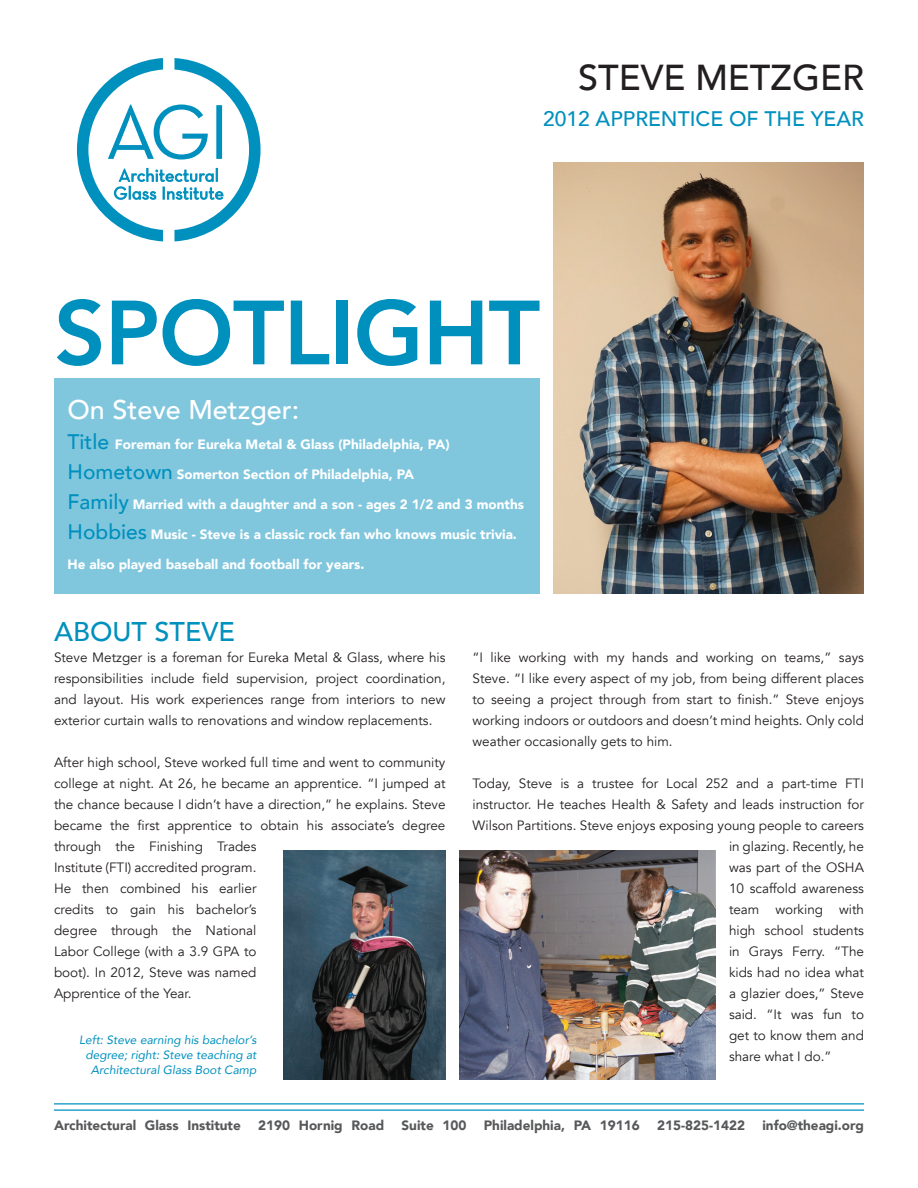
<style>
.page{position:relative;width:918px;height:1188px;background:#fff}
.page>*{position:absolute;margin:0;border:0;box-sizing:border-box;transform-origin:0 0}
.t1{font:800 90px "Avenir";letter-spacing:-.01em;color:#0090be}
.t2{font:500 36px "Avenir";color:#231f20}
.t3{font:500 27px "Avenir";color:#fff}
.t4{font:500 27px "Avenir";color:#0090be}
.t5{font:500 21px "Avenir";color:#0090be}
.t6{font:13.5px/21px "Avenir";color:#231f20;text-align:justify}
.t7{font:900 13.5px "Avenir";color:#fff}
.t8{font:900 13.5px "Avenir";color:#57585a}
.t9{font:italic 12px/15px "Avenir";color:#0090be;text-align:right}
.s1{font-weight:500;font-size:21px;color:#0090be}
</style>
<div class="page">
<hr style="left:54px;top:1103px;width:810px;height:2px;background:#0090be">
<hr style="left:54px;top:1109px;width:810px;height:2px;background:#0090be">
<svg style="left:77px;top:58px;width:184px;height:184px"></svg>
<div style="left:54px;top:378px;width:486px;height:216px;background:#80c7de"></div>
<img style="left:554px;top:162px;width:310px;height:432px">
<img style="left:459px;top:850px;width:257px;height:230px">
<img style="left:284px;top:850px;width:162px;height:230px">
<p class="t2" style="left:578px;top:46px;width:287px">STEVE METZGER</p>
<p class="t5" style="left:543px;top:101px;width:322px">2012 APPRENTICE OF THE YEAR</p>
<h1 class="t1" style="left:54px;top:263px;width:488px">SPOTLIGHT</h1>
<p class="t3" style="left:68px;top:386px;width:233px">On Steve Metzger:</p>
<p class="t7" style="left:68px;top:432px;width:384px"><span class="s1">Title</span> Foreman for Eureka Metal &amp; Glass (Philadelphia, PA)</p>
<p class="t7" style="left:68px;top:462px;width:348px"><span class="s1">Hometown</span> Somerton Section of Philadelphia, PA</p>
<p class="t7" style="left:68px;top:492px;width:458px"><span class="s1">Family</span> Married with a daughter and a son - ages 2 1/2 and 3 months</p>
<p class="t7" style="left:68px;top:522px;width:451px"><span class="s1">Hobbies</span> Music - Steve is a classic rock fan who knows music trivia.</p>
<p class="t7" style="left:68px;top:552px;width:298px">He also played baseball and football for years.</p>
<p class="t4" style="left:54px;top:608px;width:183px">ABOUT STEVE</p>
<p class="t6" style="left:54px;top:647px;width:393px">Steve Metzger is a foreman for Eureka Metal &amp; Glass, where his responsibilities include field supervision, project coordination, and layout. His work experiences range from interiors to new exterior curtain walls to renovations and window replacements.</p>
<p class="t6" style="left:54px;top:752px;width:393px;text-align:left">After high school, Steve worked full time and went to community college at night. At 26, he became an apprentice. “I jumped at the chance because I didn’t have a direction,” he explains. Steve became the first apprentice to obtain his associate’s degree through the Finishing Trades<br>Institute (FTI) accredited program.<br>He then combined his earlier<br>credits to gain his bachelor’s<br>degree through the National<br>Labor College (with a 3.9 GPA to<br>boot). In 2012, Steve was named<br>Apprentice of the Year.</p>
<p class="t9" style="left:79px;top:1032px;width:179px">Left: Steve earning his bachelor’s degree; right: Steve teaching at<br>Architectural Glass Boot Camp</p>
<p class="t6" style="left:472px;top:647px;width:393px">“I like working with my hands and working on teams,” says Steve. “I like every aspect of my job, from being different places to seeing a project through from start to finish.” Steve enjoys working indoors or outdoors and doesn’t mind heights. Only cold weather occasionally gets to him.</p>
<p class="t6" style="left:472px;top:773px;width:393px">Today, Steve is a trustee for Local 252 and a part-time FTI</p>
<p class="t6" style="left:472px;top:794px;width:393px">instructor. He teaches Health &amp; Safety and leads instruction for</p>
<p class="t6" style="left:472px;top:815px;width:393px">Wilson Partitions. Steve enjoys exposing young people to careers</p>
<p class="t6" style="left:729px;top:836px;width:136px">in glazing. Recently, he</p>
<p class="t6" style="left:729px;top:857px;width:136px">was part of the OSHA</p>
<p class="t6" style="left:729px;top:878px;width:137px">10 scaffold awareness</p>
<p class="t6" style="left:729px;top:899px;width:137px">team working with</p>
<p class="t6" style="left:729px;top:920px;width:136px">high school students</p>
<p class="t6" style="left:729px;top:941px;width:137px">in Grays Ferry. “The</p>
<p class="t6" style="left:729px;top:962px;width:137px">kids had no idea what</p>
<p class="t6" style="left:729px;top:983px;width:136px">a glazier does,” Steve</p>
<p class="t6" style="left:729px;top:1004px;width:137px">said. “It was fun to</p>
<p class="t6" style="left:729px;top:1025px;width:136px">get to know them and</p>
<p class="t6" style="left:729px;top:1046px;width:104px">share what I do.”</p>
<p class="t8" style="left:54px;top:1114px;width:188px">Architectural Glass Institute</p>
<p class="t8" style="left:258px;top:1114px;width:128px">2190 Hornig Road</p>
<p class="t8" style="left:402px;top:1114px;width:66px">Suite 100</p>
<p class="t8" style="left:484px;top:1114px;width:158px">Philadelphia, PA 19116</p>
<p class="t8" style="left:657px;top:1114px;width:89px">215-825-1422</p>
<p class="t8" style="left:762px;top:1114px;width:103px">info@theagi.org</p>
</div>
